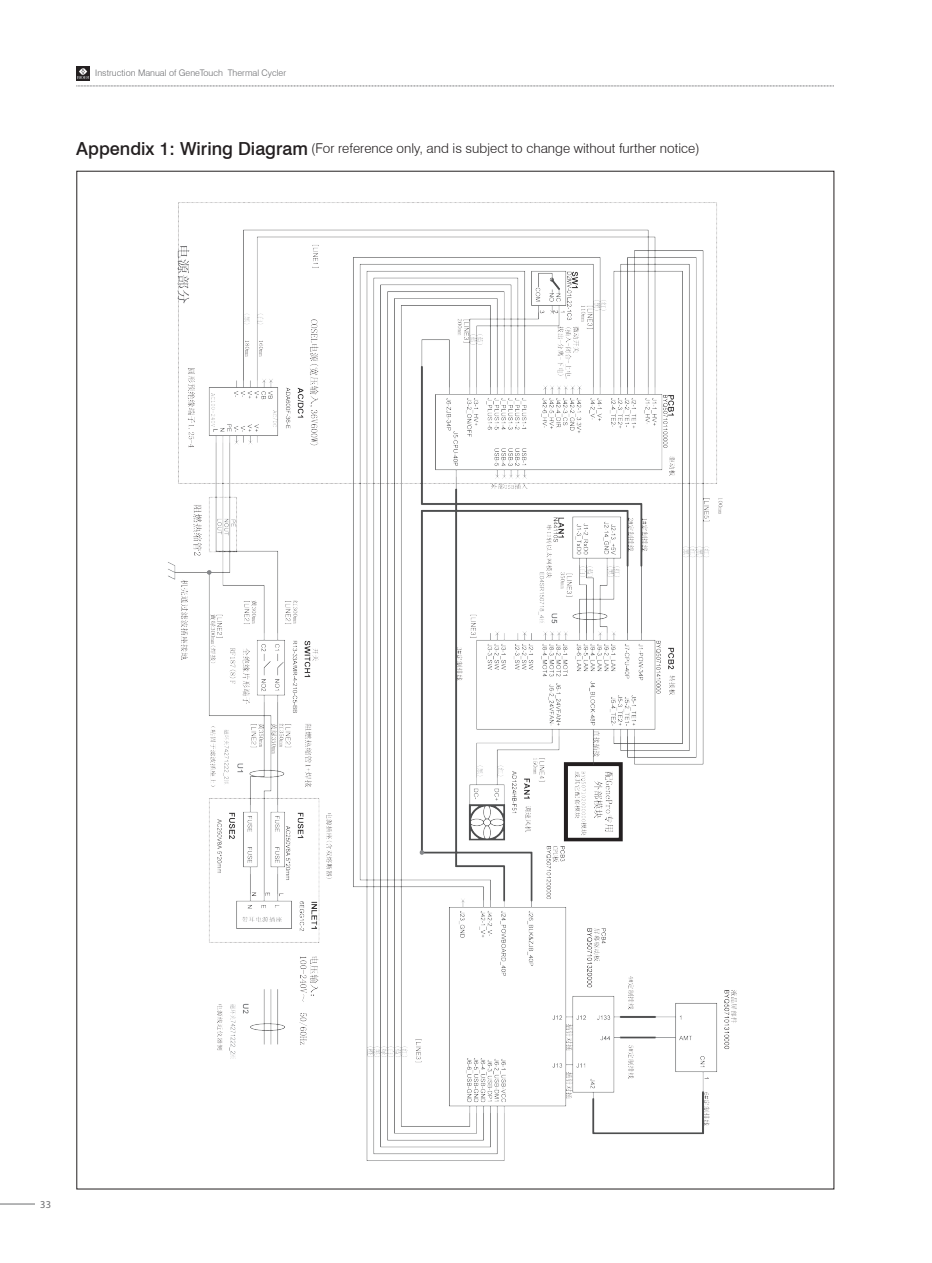
<style>
.page{position:relative;width:932px;height:1263px;background:#fff}
.page>*{position:absolute;margin:0;border:0;box-sizing:border-box;transform-origin:0 0}
.t1{font:300 13.5px "Swiss 721 BT";color:#231f20}
.t2{font:10.5px "Myriad Pro";color:#6c6d70}
.t3{font:300 9px "Swiss 721 BT";color:#6c6d70}
.s1{font-weight:500;font-size:18px}
</style>
<div class="page">
<svg style="left:76px;top:86px;width:757px;height:1px"></svg>
<hr style="left:0;top:1204px;width:35px;height:1px;background:#6c6d70">
<img style="left:76px;top:67px;width:14px;height:14px">
<img style="left:168px;top:202px;width:569px;height:959px">
<p class="t3" style="left:95px;top:67px;width:192px">Instruction Manual of GeneTouch Thermal Cycler</p>
<p class="t1" style="left:76px;top:140px;width:624px"><span class="s1">Appendix 1: Wiring Diagram</span> (For reference only, and is subject to change without further notice)</p>
<p class="t2" style="left:40px;top:1198px;width:12px">33</p>
</div>
